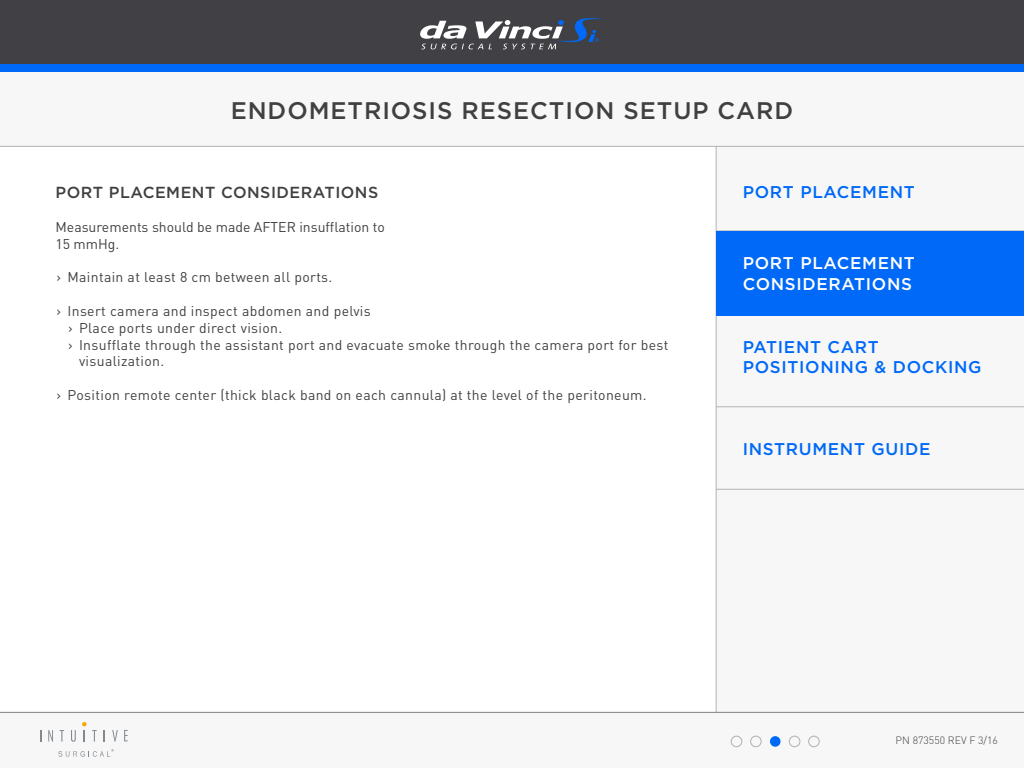
<style>
.page{position:relative;width:1024px;height:768px;background:#fff}
.page>*{position:absolute;margin:0;border:0;box-sizing:border-box;transform-origin:0 0}
.t1{font:500 24px "Gotham";letter-spacing:.04em;color:#404040}
.t2{font:500 17px/20.4px "Gotham";letter-spacing:.04em;color:#0069f7}
.t3{font:500 17px/20.4px "Gotham";letter-spacing:.04em;color:#fff}
.t4{font:500 16px "Gotham";letter-spacing:.03em;color:#404040}
.t5{font:14px "DIN Pro";letter-spacing:.025em;color:#404040}
.t6{font:14px/16.8px "DIN Pro";color:#404040}
.t7{font:300 10.5px "DIN Pro";color:#404040}
</style>
<div class="page">
<div style="left:716px;top:78px;width:308px;height:690px;background:#f7f7f7"></div>
<div style="left:0;top:0;width:1024px;height:72px;background:#0069f7"></div>
<div style="left:0;top:0;width:1024px;height:64px;background:#404045"></div>
<div style="left:0;top:712px;width:1024px;height:56px;background:#f7f7f7"></div>
<div style="left:0;top:72px;width:1024px;height:74px;background:#f7f7f7"></div>
<svg style="left:420px;top:18px;width:183px;height:31px"></svg>
<svg style="left:40px;top:730px;width:1px;height:12px"></svg>
<svg style="left:48px;top:730px;width:5px;height:12px"></svg>
<svg style="left:60px;top:730px;width:4px;height:12px"></svg>
<svg style="left:71px;top:730px;width:5px;height:12px"></svg>
<svg style="left:104px;top:730px;width:1px;height:12px"></svg>
<svg style="left:112px;top:730px;width:6px;height:12px"></svg>
<svg style="left:124px;top:730px;width:4px;height:11px"></svg>
<svg style="left:82px;top:722px;width:15px;height:20px"></svg>
<svg style="left:58px;top:749px;width:56px;height:8px"></svg>
<hr style="left:0;top:146px;width:1024px;height:1px;background:#b3b3b3">
<hr style="left:716px;top:315px;width:308px;height:1px;background:#b3b3b3">
<hr style="left:716px;top:407px;width:308px;height:1px;background:#b3b3b3">
<hr style="left:716px;top:489px;width:308px;height:1px;background:#b3b3b3">
<hr style="left:716px;top:146px;width:1px;height:566px;background:#b3b3b3">
<hr style="left:0;top:712px;width:1024px;height:1px;background:#808080">
<div style="left:716px;top:231px;width:308px;height:84px;background:#0069f7"></div>
<div style="left:731px;top:736px;width:11px;height:11px;border:1px solid #b3b3b3;border-radius:50%"></div>
<div style="left:750px;top:736px;width:12px;height:11px;border:1px solid #b3b3b3;border-radius:50%"></div>
<div style="left:770px;top:736px;width:11px;height:11px;background:#0069f7;border-radius:50%"></div>
<div style="left:789px;top:736px;width:11px;height:11px;border:1px solid #b3b3b3;border-radius:50%"></div>
<div style="left:808px;top:736px;width:12px;height:11px;border:1px solid #b3b3b3;border-radius:50%"></div>
<h1 class="t1" style="left:231px;top:95px;width:564px">ENDOMETRIOSIS RESECTION SETUP CARD</h1>
<p class="t4" style="left:56px;top:182px;width:324px">PORT PLACEMENT CONSIDERATIONS</p>
<p class="t6" style="left:56px;top:217px;width:331px">Measurements should be made AFTER insufflation to<br>15 mmHg.</p>
<p class="t5" style="left:56px;top:266px;width:277px">› Maintain at least 8 cm between all ports.</p>
<p class="t5" style="left:56px;top:300px;width:316px">› Insert camera and inspect abdomen and pelvis</p>
<p class="t5" style="left:68px;top:317px;width:216px">› Place ports under direct vision.</p>
<p class="t5" style="left:68px;top:333px;width:602px">› Insufflate through the assistant port and evacuate smoke through the camera port for best</p>
<p class="t5" style="left:79px;top:350px;width:87px">visualization.</p>
<p class="t5" style="left:57px;top:384px;width:592px">› Position remote center (thick black band on each cannula) at the level of the peritoneum.</p>
<p class="t2" style="left:743px;top:181px;width:174px">PORT PLACEMENT</p>
<p class="t3" style="left:743px;top:253px;width:174px">PORT PLACEMENT<br>CONSIDERATIONS</p>
<p class="t2" style="left:743px;top:336px;width:240px">PATIENT CART<br>POSITIONING &amp; DOCKING</p>
<p class="t2" style="left:743px;top:438px;width:189px">INSTRUMENT GUIDE</p>
<p class="t7" style="left:896px;top:732px;width:104px">PN 873550 REV F 3/16</p>
</div>
